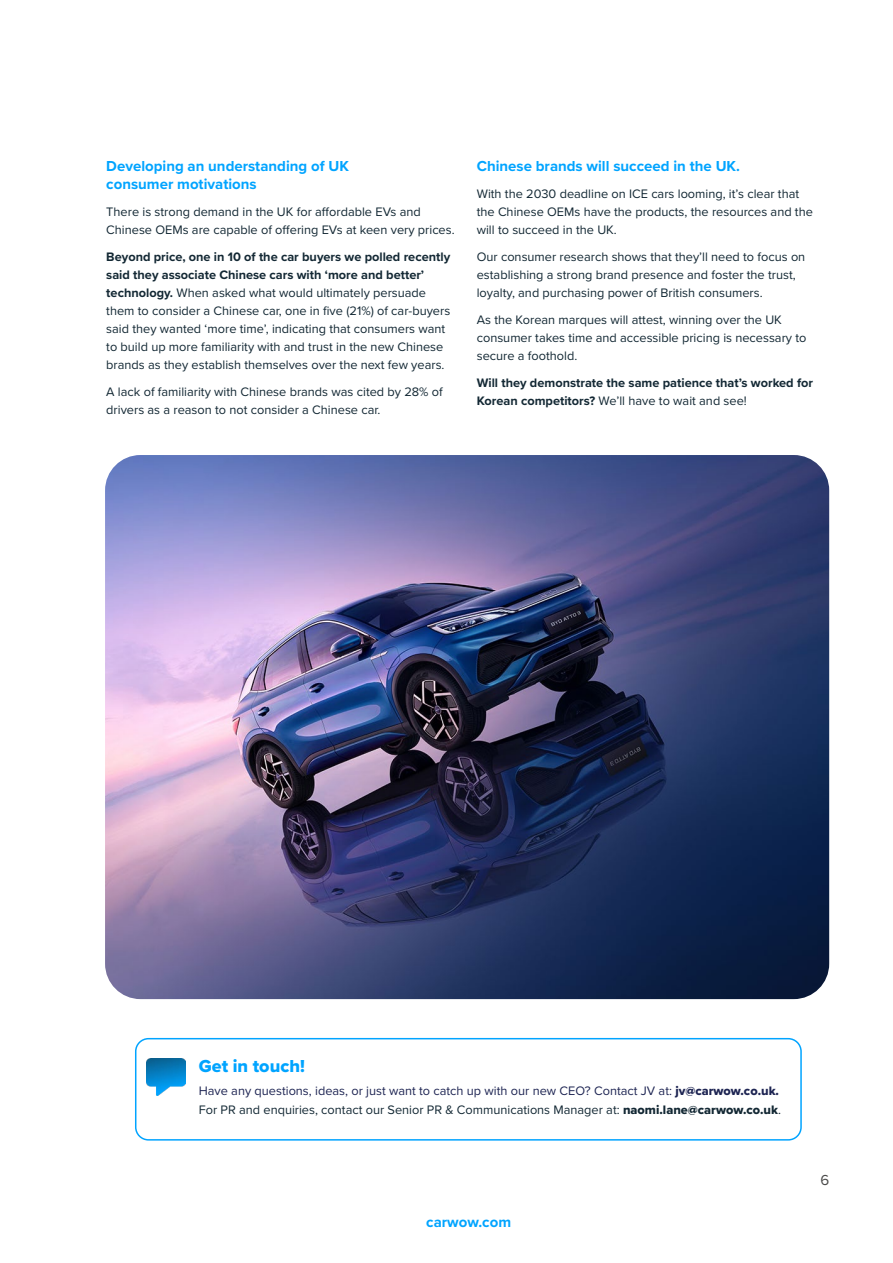
<style>
.page{position:relative;width:893px;height:1263px;background:#fff}
.page>*{position:absolute;margin:0;border:0;box-sizing:border-box;transform-origin:0 0}
.t1{font:18px "Proxima Nova Extrabld";color:#00a4ff}
.t2{font:700 15px/18px "Proxima Nova";color:#00a4ff}
.t3{font:15px "Proxima Nova";color:#4a4a49}
.t4{font:12.75px/18px "Proxima Nova";color:#132834}
.t5{font:12.75px/19.5px "Proxima Nova";color:#1e2553}
.t6{font:700 12.75px/18px "Proxima Nova";color:#132834}
.s1{font-weight:700}
.s2{font-weight:400}
.s3{font-family:"Proxima Nova Extrabld"}
.s4{color:#132834}
.s5{font-family:"Proxima Nova Extrabld";color:#132834}
</style>
<div class="page">
<img style="left:105px;top:455px;width:724px;height:544px">
<div style="left:135px;top:1038px;width:667px;height:102px;border:2px solid #00a4ff;border-radius:13px"></div>
<img style="left:147px;top:1058px;width:39px;height:38px">
<p class="t2" style="left:106px;top:157px;width:244px">Developing an understanding of UK consumer motivations</p>
<p class="t4" style="left:106px;top:202px;width:350px">There is strong demand in the UK for affordable EVs and<br>Chinese OEMs are capable of offering EVs at keen very prices.</p>
<p class="t4" style="left:106px;top:247px;width:345px"><span class="s1">Beyond price, one in 10 of the car buyers we polled recently said they associate Chinese cars with ‘more and better’ technology.</span> When asked what would ultimately persuade them to consider a Chinese car, one in five (21%) of car-buyers said they wanted ‘more time’, indicating that consumers want to build up more familiarity with and trust in the new Chinese brands as they establish themselves over the next few years.</p>
<p class="t4" style="left:106px;top:382px;width:338px">A lack of familiarity with Chinese brands was cited by 28% of drivers as a reason to not consider a Chinese car.</p>
<p class="t2" style="left:477px;top:157px;width:265px">Chinese brands will succeed in the UK.</p>
<p class="t4" style="left:477px;top:184px;width:338px">With the 2030 deadline on ICE cars looming, it’s clear that the Chinese OEMs have the products, the resources and the will to succeed in the UK.</p>
<p class="t4" style="left:477px;top:247px;width:330px">Our consumer research shows that they’ll need to focus on establishing a strong brand presence and foster the trust, loyalty, and purchasing power of British consumers.</p>
<p class="t4" style="left:477px;top:310px;width:331px">As the Korean marques will attest, winning over the UK consumer takes time and accessible pricing is necessary to secure a foothold.</p>
<p class="t6" style="left:477px;top:373px;width:338px">Will they demonstrate the same patience that’s worked for<br>Korean competitors? <span class="s2">We’ll have to wait and see!</span></p>
<h1 class="t1" style="left:199px;top:1053px;width:108px">Get in touch!</h1>
<p class="t5" style="left:199px;top:1080px;width:584px">Have any questions, ideas, or just want to catch up with our new CEO? Contact JV at: <span class="s3">jv@carwow.co.uk.<br></span><span class="s4">For PR and enquiries, contact our Senior PR &amp; Communications Manager at:</span> <span class="s5">naomi.lane@carwow.co.uk</span><span class="s4">.</span></p>
<p class="t2" style="left:426px;top:1212px;width:86px">carwow.com</p>
<p class="t3" style="left:820px;top:1169px;width:10px">6</p>
</div>
